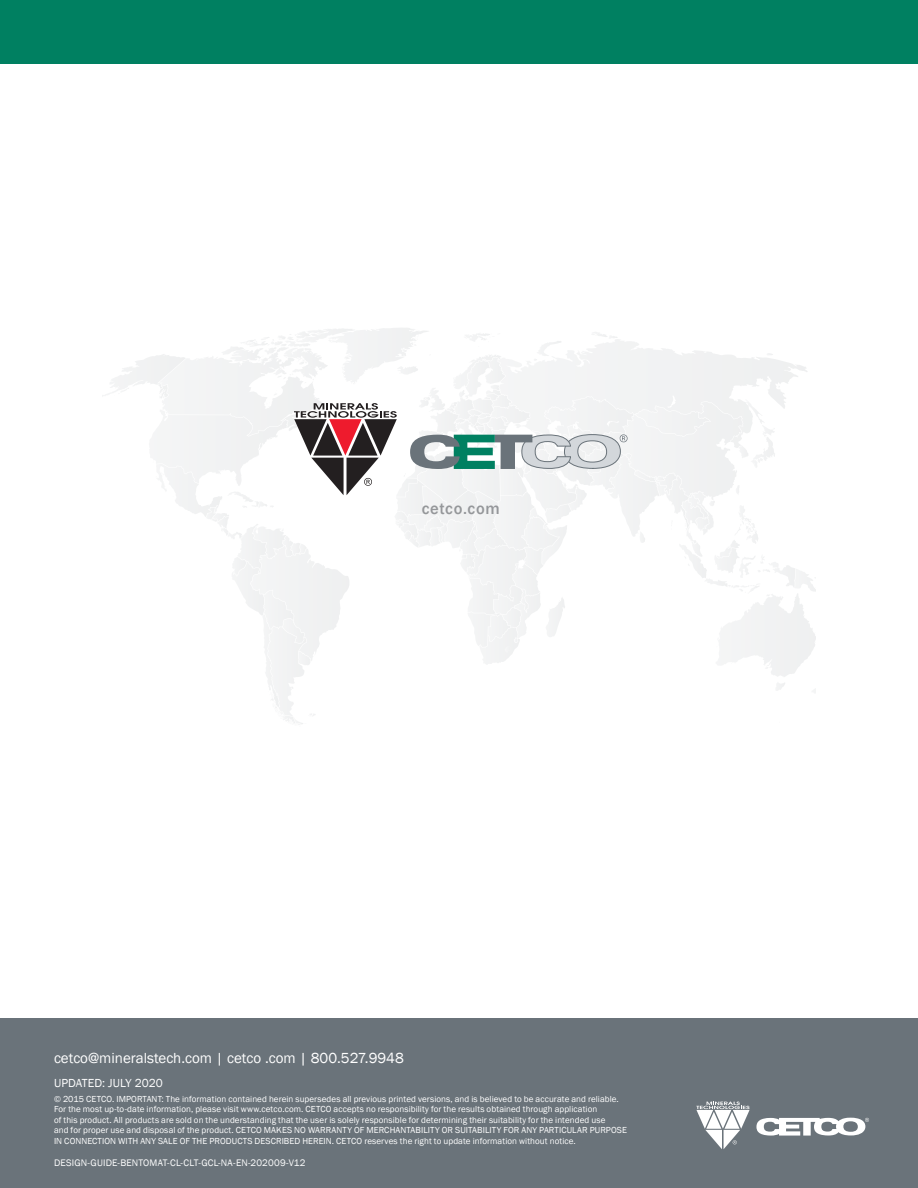
<style>
.page{position:relative;width:918px;height:1188px;background:#fff}
.page>*{position:absolute;margin:0;border:0;box-sizing:border-box;transform-origin:0 0}
.t1{font:500 16.5px "Franklin Gothic";letter-spacing:.045em;color:#95979a}
.t2{font:15px "Franklin Gothic";color:#fff}
.t3{font:12px "Franklin Gothic";letter-spacing:.005em;color:#fff}
.t4{font:9.75px "Franklin Gothic";letter-spacing:.02em;color:#fff}
.t5{font:9px/10.5px "Franklin Gothic";letter-spacing:.01em;color:#fff}
</style>
<div class="page">
<div style="left:0;top:1019px;width:918px;height:169px;background:#6a737a"></div>
<svg style="left:756px;top:1118px;width:113px;height:18px"></svg>
<svg style="left:696px;top:1102px;width:54px;height:47px"></svg>
<div style="left:0;top:0;width:918px;height:63px;background:#008061"></div>
<svg style="left:102px;top:328px;width:714px;height:396px"></svg>
<p class="t1" style="left:422px;top:498px;width:80px">cetco.com</p>
<p class="t2" style="left:54px;top:1049px;width:351px">cetco@mineralstech.com | cetco .com | 800.527.9948</p>
<p class="t3" style="left:54px;top:1075px;width:111px">UPDATED: JULY 2020</p>
<p class="t5" style="left:54px;top:1094px;width:575px">© 2015 CETCO. IMPORTANT: The information contained herein supersedes all previous printed versions, and is believed to be accurate and reliable.<br>For the most up-to-date information, please visit www.cetco.com. CETCO accepts no responsibility for the results obtained through application<br>of this product. All products are sold on the understanding that the user is solely responsible for determining their suitability for the intended use<br>and for proper use and disposal of the product. CETCO MAKES NO WARRANTY OF MERCHANTABILITY OR SUITABILITY FOR ANY PARTICULAR PURPOSE IN CONNECTION WITH ANY SALE OF THE PRODUCTS DESCRIBED HEREIN. CETCO reserves the right to update information without notice.</p>
<p class="t4" style="left:54px;top:1157px;width:7px">design</p>
<p class="t4" style="left:88px;top:1157px;width:10px">-guide</p>
<p class="t4" style="left:118px;top:1157px;width:10px">-bentomat</p>
<p class="t4" style="left:167px;top:1157px;width:140px">-cl-clt-gcl-na-en -202009-v12</p>
</div>
